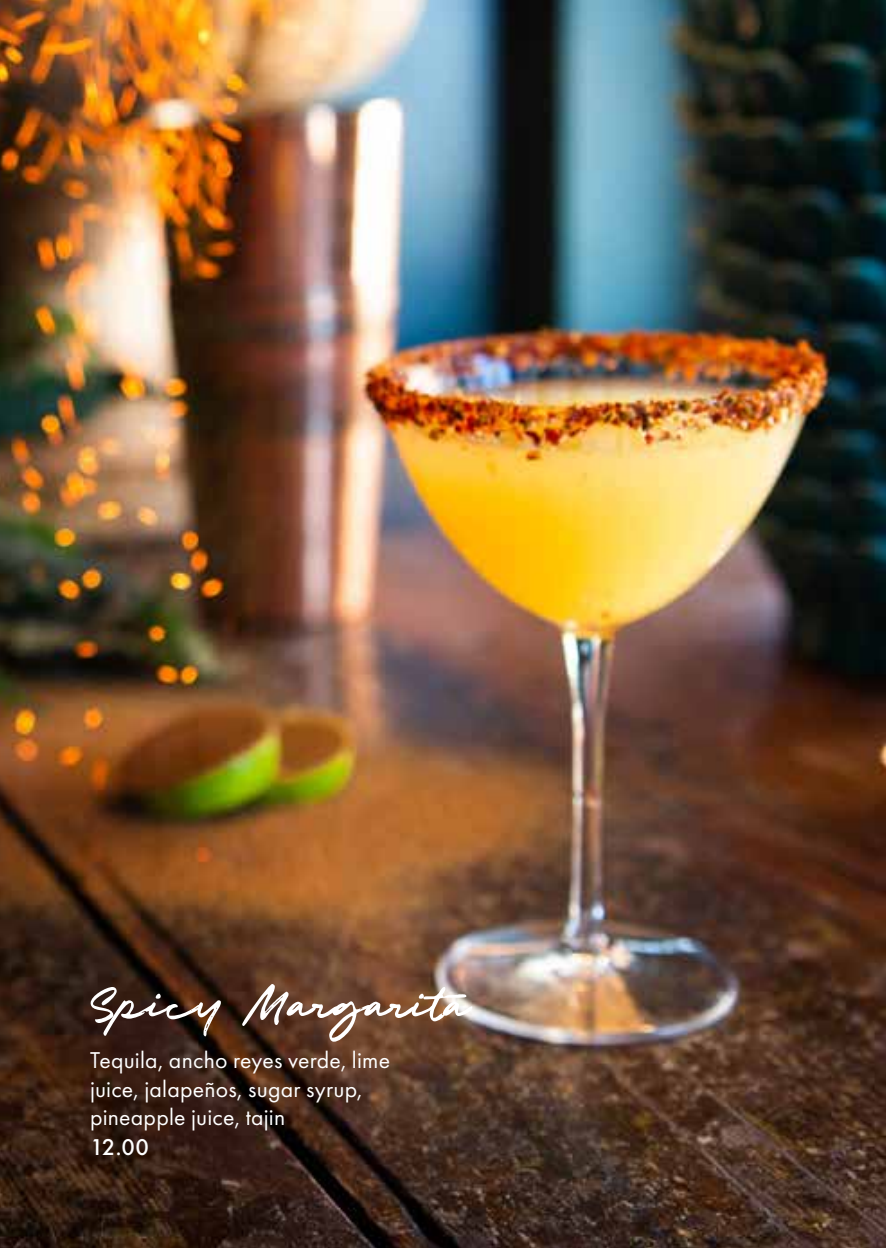
<style>
.page{position:relative;width:886px;height:1248px;background:#fff}
.page>*{position:absolute;margin:0;border:0;box-sizing:border-box;transform-origin:0 0}
.t1{font:50px "Magnolia Cora Smooth Script";letter-spacing:.005em;color:#fff}
.t2{font:23.75px/28.8px "Futura PT";letter-spacing:.01em;color:#fff}
.t3{font:500 23.75px "Futura PT";color:#fff}
</style>
<div class="page">
<img style="left:0;top:0;width:886px;height:1247px">
<h1 class="t1" style="left:90px;top:968px;width:383px">Spicy Margarita</h1>
<p class="t2" style="left:90px;top:1045px;width:302px">Tequila, ancho reyes verde, lime juice, jalapeños, sugar syrup, pineapple juice, tajin</p>
<p class="t3" style="left:90px;top:1133px;width:60px">12.00</p>
</div>
